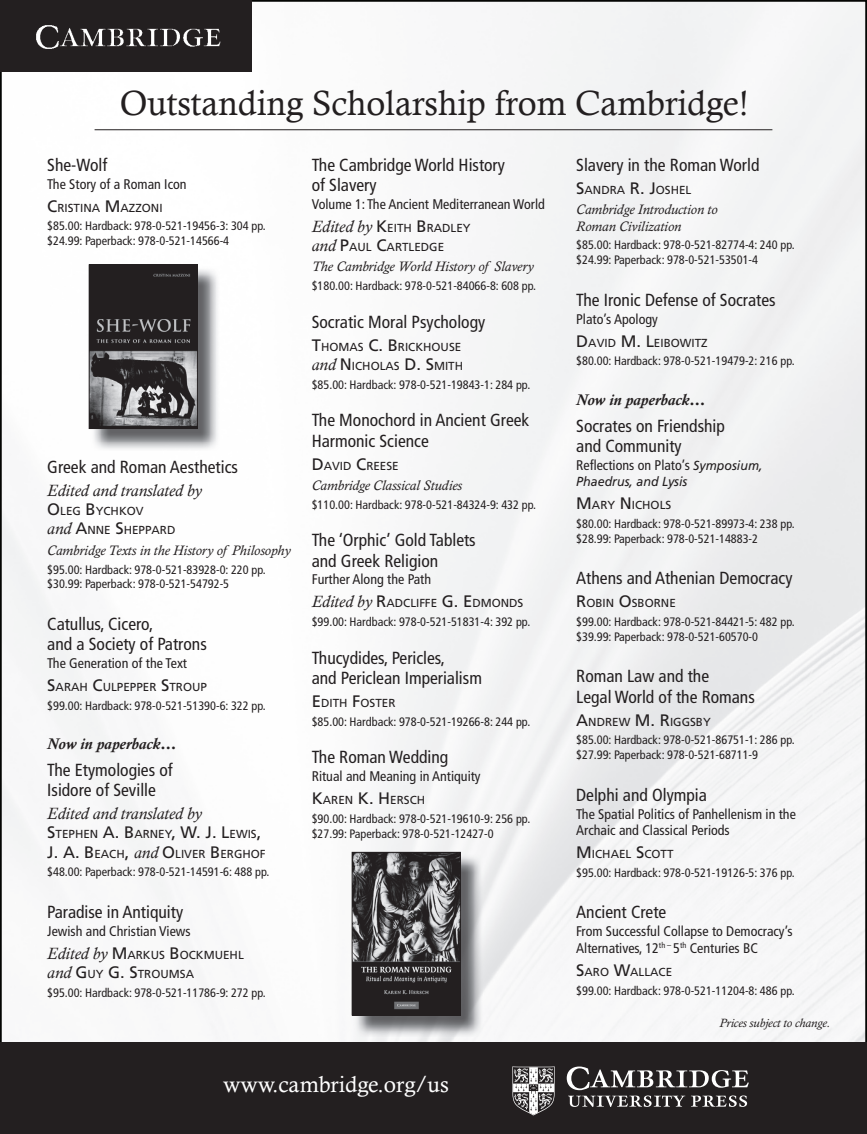
<style>
.page{position:relative;width:867px;height:1134px;background:#fff}
.page>*{position:absolute;margin:0;border:0;box-sizing:border-box;transform-origin:0 0}
.t1{font:35px "Calisto";color:#231f20}
.t2{font:22.75px "Calisto MT Std";color:#fff}
.t3{font:condensed 17.5px/20.1px "Frutiger LT Std";color:#231f20}
.t4{font:italic 16.62px "Calisto";color:#231f20}
.t5{font:italic 700 15.75px "Calisto";color:#231f20}
.t6{font:condensed 14px/16.6px "Frutiger LT Std";color:#231f20}
.t7{font:italic 14px/16.6px "Calisto MT Std";color:#231f20}
.t8{font:italic 13.12px "Frutiger LT Std";color:#231f20;scale:.95 1}
.t9{font:condensed 12.25px/14.9px "Frutiger LT Std";color:#231f20}
.t10{font:italic 12.25px "Calisto MT Std";color:#231f20}
.t11{font:11.72px/19.2px "Frutiger LT Std";color:#231f20}
.s1{font-size:16.62px}
.s2{font-family:"Calisto";font-style:italic;font-size:16.62px}
.s3{font-style:italic;font-stretch:normal;font-size:13.12px}
</style>
<div class="page">
<img style="left:3px;top:3px;width:860px;height:1040px">
<img style="left:0;top:0;width:252px;height:72px">
<div style="left:0;top:1043px;width:866px;height:91px;background:#231f20"></div>
<svg style="left:566px;top:1067px;width:182px;height:23px"></svg>
<svg style="left:568px;top:1096px;width:178px;height:11px"></svg>
<svg style="left:512px;top:1066px;width:42px;height:49px"></svg>
<img style="left:91px;top:267px;width:128px;height:184px">
<img style="left:91px;top:265px;width:107px;height:164px">
<div style="left:89px;top:265px;width:108px;height:164px;border:1px solid #231f20"></div>
<img style="left:354px;top:854px;width:128px;height:183px">
<img style="left:354px;top:854px;width:104px;height:159px">
<div style="left:352px;top:852px;width:108px;height:163px;border:1px solid #231f20"></div>
<hr style="left:94px;top:129px;width:678px;height:1px;background:#231f20">
<h1 class="t1" style="left:120px;top:83px;width:630px">Outstanding Scholarship from Cambridge!</h1>
<h3 class="t3" style="left:47px;top:155px;width:61px">She-Wolf</h3>
<p class="t6" style="left:47px;top:175px;width:141px">The Story of a Roman Icon</p>
<p class="t11" style="left:47px;top:198px;width:117px"><span class="s1">C</span>RISTINA <span class="s1">M</span>AZZONI</p>
<p class="t9" style="left:47px;top:219px;width:220px">$85.00: Hardback: 978-0-521-19456-3: 304 pp. $24.99: Paperback: 978-0-521-14566-4</p>
<h3 class="t3" style="left:47px;top:457px;width:192px">Greek and Roman Aesthetics</h3>
<h3 class="t4" style="left:47px;top:481px;width:156px">Edited and translated by</h3>
<p class="t11" style="left:47px;top:502px;width:130px"><span class="s1">O</span>LEG <span class="s1">B</span>YCHKOV<br><span class="s2">and</span> <span class="s1">A</span>NNE <span class="s1">S</span>HEPPARD</p>
<p class="t7" style="left:47px;top:542px;width:245px">Cambridge Texts in the History of Philosophy</p>
<p class="t9" style="left:47px;top:562px;width:220px">$95.00: Hardback: 978-0-521-83928-0: 220 pp. $30.99: Paperback: 978-0-521-54792-5</p>
<h3 class="t3" style="left:47px;top:614px;width:161px">Catullus, Cicero,<br>and a Society of Patrons</h3>
<p class="t6" style="left:47px;top:655px;width:141px">The Generation of the Text</p>
<p class="t11" style="left:47px;top:677px;width:161px"><span class="s1">S</span>ARAH <span class="s1">C</span>ULPEPPER <span class="s1">S</span>TROUP</p>
<p class="t9" style="left:47px;top:698px;width:220px">$99.00: Hardback: 978-0-521-51390-6: 322 pp.</p>
<p class="t5" style="left:47px;top:735px;width:130px">Now in paperback…</p>
<h3 class="t3" style="left:47px;top:760px;width:127px">The Etymologies of<br>Isidore of Seville</h3>
<h3 class="t4" style="left:47px;top:804px;width:156px">Edited and translated by</h3>
<p class="t11" style="left:47px;top:825px;width:220px"><span class="s1">S</span>TEPHEN <span class="s1">A. B</span>ARNEY<span class="s1">, W. J. L</span>EWIS<span class="s1">,<br>J. A. B</span>EACH<span class="s1">,</span> <span class="s2">and</span> <span class="s1">O</span>LIVER <span class="s1">B</span>ERGHOF</p>
<p class="t9" style="left:47px;top:865px;width:224px">$48.00: Paperback: 978-0-521-14591-6: 488 pp.</p>
<h3 class="t3" style="left:47px;top:902px;width:137px">Paradise in Antiquity</h3>
<p class="t6" style="left:47px;top:923px;width:145px">Jewish and Christian Views</p>
<p class="t11" style="left:47px;top:945px;width:198px"><span class="s2">Edited by</span> <span class="s1">M</span>ARKUS <span class="s1">B</span>OCKMUEHL <span class="s2">and</span> <span class="s1">G</span>UY <span class="s1">G. S</span>TROUMSA</p>
<p class="t9" style="left:47px;top:985px;width:220px">$95.00: Hardback: 978-0-521-11786-9: 272 pp.</p>
<h3 class="t3" style="left:312px;top:155px;width:195px">The Cambridge World History of Slavery</h3>
<p class="t6" style="left:312px;top:196px;width:234px">Volume 1: The Ancient Mediterranean World</p>
<p class="t11" style="left:311px;top:218px;width:160px"><span class="s2">Edited by</span> <span class="s1">K</span>EITH <span class="s1">B</span>RADLEY <span class="s2">and</span> <span class="s1">P</span>AUL <span class="s1">C</span>ARTLEDGE</p>
<p class="t7" style="left:312px;top:258px;width:223px">The Cambridge World History of Slavery</p>
<p class="t9" style="left:312px;top:278px;width:226px">$180.00: Hardback: 978-0-521-84066-8: 608 pp.</p>
<h3 class="t3" style="left:312px;top:312px;width:175px">Socratic Moral Psychology</h3>
<p class="t11" style="left:312px;top:337px;width:153px"><span class="s1">T</span>HOMAS <span class="s1">C. B</span>RICKHOUSE <span class="s2">and</span> <span class="s1">N</span>ICHOLAS <span class="s1">D. S</span>MITH</p>
<p class="t9" style="left:312px;top:377px;width:220px">$85.00: Hardback: 978-0-521-19843-1: 284 pp.</p>
<h3 class="t3" style="left:312px;top:410px;width:219px">The Monochord in Ancient Greek<br>Harmonic Science</h3>
<p class="t11" style="left:312px;top:456px;width:88px"><span class="s1">D</span>AVID <span class="s1">C</span>REESE</p>
<p class="t7" style="left:312px;top:477px;width:152px">Cambridge Classical Studies</p>
<p class="t9" style="left:312px;top:497px;width:226px">$110.00: Hardback: 978-0-521-84324-9: 432 pp.</p>
<h3 class="t3" style="left:312px;top:530px;width:165px">The ‘Orphic’ Gold Tablets and Greek Religion</h3>
<p class="t6" style="left:312px;top:571px;width:121px">Further Along the Path</p>
<p class="t11" style="left:312px;top:594px;width:213px"><span class="s2">Edited by</span> <span class="s1">R</span>ADCLIFFE <span class="s1">G. E</span>DMONDS</p>
<p class="t9" style="left:312px;top:615px;width:220px">$99.00: Hardback: 978-0-521-51831-4: 392 pp.</p>
<h3 class="t3" style="left:312px;top:648px;width:172px">Thucydides, Pericles,<br>and Periclean Imperialism</h3>
<p class="t11" style="left:312px;top:693px;width:85px"><span class="s1">E</span>DITH <span class="s1">F</span>OSTER</p>
<p class="t9" style="left:312px;top:714px;width:220px">$85.00: Hardback: 978-0-521-19266-8: 244 pp.</p>
<h3 class="t3" style="left:312px;top:747px;width:138px">The Roman Wedding</h3>
<p class="t6" style="left:312px;top:768px;width:170px">Ritual and Meaning in Antiquity</p>
<p class="t11" style="left:312px;top:791px;width:115px"><span class="s1">K</span>AREN <span class="s1">K. H</span>ERSCH</p>
<p class="t9" style="left:312px;top:811px;width:220px">$90.00: Hardback: 978-0-521-19610-9: 256 pp. $27.99: Paperback: 978-0-521-12427-0</p>
<h2 class="t2" style="left:223px;top:1072px;width:227px">www.cambridge.org/us</h2>
<h3 class="t3" style="left:576px;top:155px;width:185px">Slavery in the Roman World</h3>
<p class="t11" style="left:576px;top:180px;width:117px"><span class="s1">S</span>ANDRA <span class="s1">R. J</span>OSHEL</p>
<p class="t7" style="left:576px;top:201px;width:143px">Cambridge Introduction to<br>Roman Civilization</p>
<p class="t9" style="left:576px;top:238px;width:220px">$85.00: Hardback: 978-0-521-82774-4: 240 pp. $24.99: Paperback: 978-0-521-53501-4</p>
<h3 class="t3" style="left:576px;top:290px;width:201px">The Ironic Defense of Socrates</h3>
<p class="t6" style="left:576px;top:311px;width:83px">Plato’s Apology</p>
<p class="t11" style="left:576px;top:333px;width:133px"><span class="s1">D</span>AVID <span class="s1">M. L</span>EIBOWITZ</p>
<p class="t9" style="left:576px;top:354px;width:220px">$80.00: Hardback: 978-0-521-19479-2: 216 pp.</p>
<p class="t5" style="left:576px;top:391px;width:130px">Now in paperback…</p>
<h3 class="t3" style="left:576px;top:416px;width:150px">Socrates on Friendship and Community</h3>
<p class="t6" style="left:576px;top:456px;width:188px">Reflections on Plato’s <span class="s3">Symposium,</span></p>
<p class="t8" style="left:576px;top:474px;width:118px">Phaedrus, and Lysis</p>
<p class="t11" style="left:576px;top:496px;width:97px"><span class="s1">M</span>ARY <span class="s1">N</span>ICHOLS</p>
<p class="t9" style="left:576px;top:516px;width:220px">$80.00: Hardback: 978-0-521-89973-4: 238 pp. $28.99: Paperback: 978-0-521-14883-2</p>
<h3 class="t3" style="left:576px;top:568px;width:218px">Athens and Athenian Democracy</h3>
<p class="t11" style="left:576px;top:594px;width:101px"><span class="s1">R</span>OBIN <span class="s1">O</span>SBORNE</p>
<p class="t9" style="left:576px;top:614px;width:220px">$99.00: Hardback: 978-0-521-84421-5: 482 pp. $39.99: Paperback: 978-0-521-60570-0</p>
<h3 class="t3" style="left:576px;top:666px;width:180px">Roman Law and the<br>Legal World of the Romans</h3>
<p class="t11" style="left:576px;top:712px;width:136px"><span class="s1">A</span>NDREW <span class="s1">M. R</span>IGGSBY</p>
<p class="t9" style="left:576px;top:733px;width:220px">$85.00: Hardback: 978-0-521-86751-1: 286 pp. $27.99: Paperback: 978-0-521-68711-9</p>
<h3 class="t3" style="left:576px;top:785px;width:132px">Delphi and Olympia</h3>
<p class="t6" style="left:576px;top:805px;width:221px">The Spatial Politics of Panhellenism in the<br>Archaic and Classical Periods</p>
<p class="t11" style="left:576px;top:845px;width:99px"><span class="s1">M</span>ICHAEL <span class="s1">S</span>COTT</p>
<p class="t9" style="left:576px;top:865px;width:220px">$95.00: Hardback: 978-0-521-19126-5: 376 pp.</p>
<h3 class="t3" style="left:576px;top:902px;width:92px">Ancient Crete</h3>
<p class="t6" style="left:576px;top:923px;width:218px">From Successful Collapse to Democracy’s<br>Alternatives, 12<sup>th</sup> <sup>–</sup> 5<sup>th</sup> Centuries BC</p>
<p class="t11" style="left:576px;top:962px;width:97px"><span class="s1">S</span>ARO <span class="s1">W</span>ALLACE</p>
<p class="t9" style="left:576px;top:983px;width:220px">$99.00: Hardback: 978-0-521-11204-8: 486 pp.</p>
<p class="t10" style="left:719px;top:1016px;width:112px">Prices subject to change.</p>
</div>
